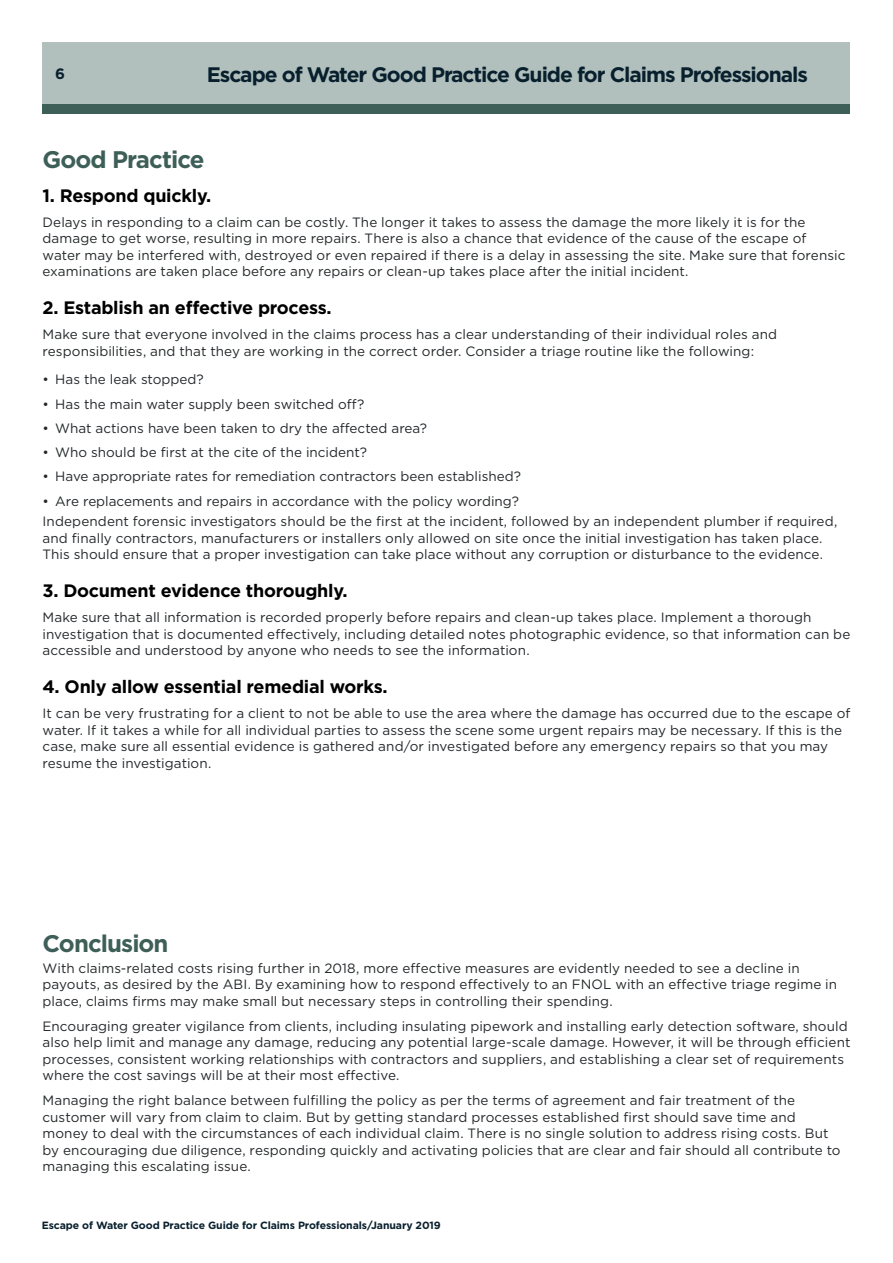
<style>
.page{position:relative;width:893px;height:1263px;background:#fff}
.page>*{position:absolute;margin:0;border:0;box-sizing:border-box;transform-origin:0 0}
.t1{font:700 24px "Gotham";letter-spacing:-.04em;color:#3e5f58}
.t2{font:700 21px "Gotham";letter-spacing:-.05em;color:#081f2d}
.t3{font:700 18px "Gotham";letter-spacing:-.015em;color:#000}
.t4{font:700 15px "Gotham";color:#081f2d}
.t5{font:13.5px/16.5px "Gotham";letter-spacing:.005em;color:#24282a}
.t6{font:700 10.5px "Gotham";letter-spacing:-.01em;color:#081f2d}
</style>
<div class="page">
<div style="left:43px;top:94px;width:807px;height:20px;background:#3e5f58"></div>
<div style="left:43px;top:43px;width:807px;height:61px;background:#b1c0bc"></div>
<p class="t4" style="left:55px;top:64px;width:11px">6</p>
<h2 class="t2" style="left:207px;top:60px;width:603px">Escape of Water Good Practice Guide for Claims Professionals</h2>
<h1 class="t1" style="left:43px;top:144px;width:164px">Good Practice</h1>
<h3 class="t3" style="left:43px;top:183px;width:170px">1. Respond quickly.</h3>
<p class="t5" style="left:43px;top:213px;width:804px">Delays in responding to a claim can be costly. The longer it takes to assess the damage the more likely it is for the damage to get worse, resulting in more repairs. There is also a chance that evidence of the cause of the escape of water may be interfered with, destroyed or even repaired if there is a delay in assessing the site. Make sure that forensic examinations are taken place before any repairs or clean-up takes place after the initial incident.</p>
<h3 class="t3" style="left:43px;top:296px;width:291px">2. Establish an effective process.</h3>
<p class="t5" style="left:43px;top:326px;width:736px">Make sure that everyone involved in the claims process has a clear understanding of their individual roles and responsibilities, and that they are working in the correct order. Consider a triage routine like the following:</p>
<p class="t5" style="left:43px;top:371px;width:163px">• Has the leak stopped?</p>
<p class="t5" style="left:43px;top:395px;width:324px">• Has the main water supply been switched off?</p>
<p class="t5" style="left:43px;top:420px;width:386px">• What actions have been taken to dry the affected area?</p>
<p class="t5" style="left:43px;top:444px;width:326px">• Who should be first at the cite of the incident?</p>
<p class="t5" style="left:43px;top:468px;width:480px">• Have appropriate rates for remediation contractors been established?</p>
<p class="t5" style="left:43px;top:490px;width:796px;line-height:20.7px">• Are replacements and repairs in accordance with the policy wording?<br>Independent forensic investigators should be the first at the incident, followed by an independent plumber if required,</p>
<p class="t5" style="left:43px;top:530px;width:782px">and finally contractors, manufacturers or installers only allowed on site once the initial investigation has taken place.<br>This should ensure that a proper investigation can take place without any corruption or disturbance to the evidence.</p>
<h3 class="t3" style="left:43px;top:579px;width:307px">3. Document evidence thoroughly.</h3>
<p class="t5" style="left:43px;top:609px;width:809px">Make sure that all information is recorded properly before repairs and clean-up takes place. Implement a thorough investigation that is documented effectively, including detailed notes photographic evidence, so that information can be accessible and understood by anyone who needs to see the information.</p>
<h3 class="t3" style="left:43px;top:675px;width:347px">4. Only allow essential remedial works.</h3>
<p class="t5" style="left:43px;top:705px;width:809px">It can be very frustrating for a client to not be able to use the area where the damage has occurred due to the escape of water. If it takes a while for all individual parties to assess the scene some urgent repairs may be necessary. If this is the case, make sure all essential evidence is gathered and/or investigated before any emergency repairs so that you may resume the investigation.</p>
<h1 class="t1" style="left:43px;top:927px;width:128px">Conclusion</h1>
<p class="t5" style="left:43px;top:959px;width:796px">With claims-related costs rising further in 2018, more effective measures are evidently needed to see a decline in payouts, as desired by the ABI. By examining how to respond effectively to an FNOL with an effective triage regime in place, claims firms may make small but necessary steps in controlling their spending.</p>
<p class="t5" style="left:43px;top:1017px;width:809px">Encouraging greater vigilance from clients, including insulating pipework and installing early detection software, should also help limit and manage any damage, reducing any potential large-scale damage. However, it will be through efficient processes, consistent working relationships with contractors and suppliers, and establishing a clear set of requirements where the cost savings will be at their most effective.</p>
<p class="t5" style="left:43px;top:1092px;width:800px">Managing the right balance between fulfilling the policy as per the terms of agreement and fair treatment of the customer will vary from claim to claim. But by getting standard processes established first should save time and money to deal with the circumstances of each individual claim. There is no single solution to address rising costs. But by encouraging due diligence, responding quickly and activating policies that are clear and fair should all contribute to managing this escalating issue.</p>
<p class="t6" style="left:42px;top:1218px;width:400px">Escape of Water Good Practice Guide for Claims Professionals/January 2019</p>
</div>
